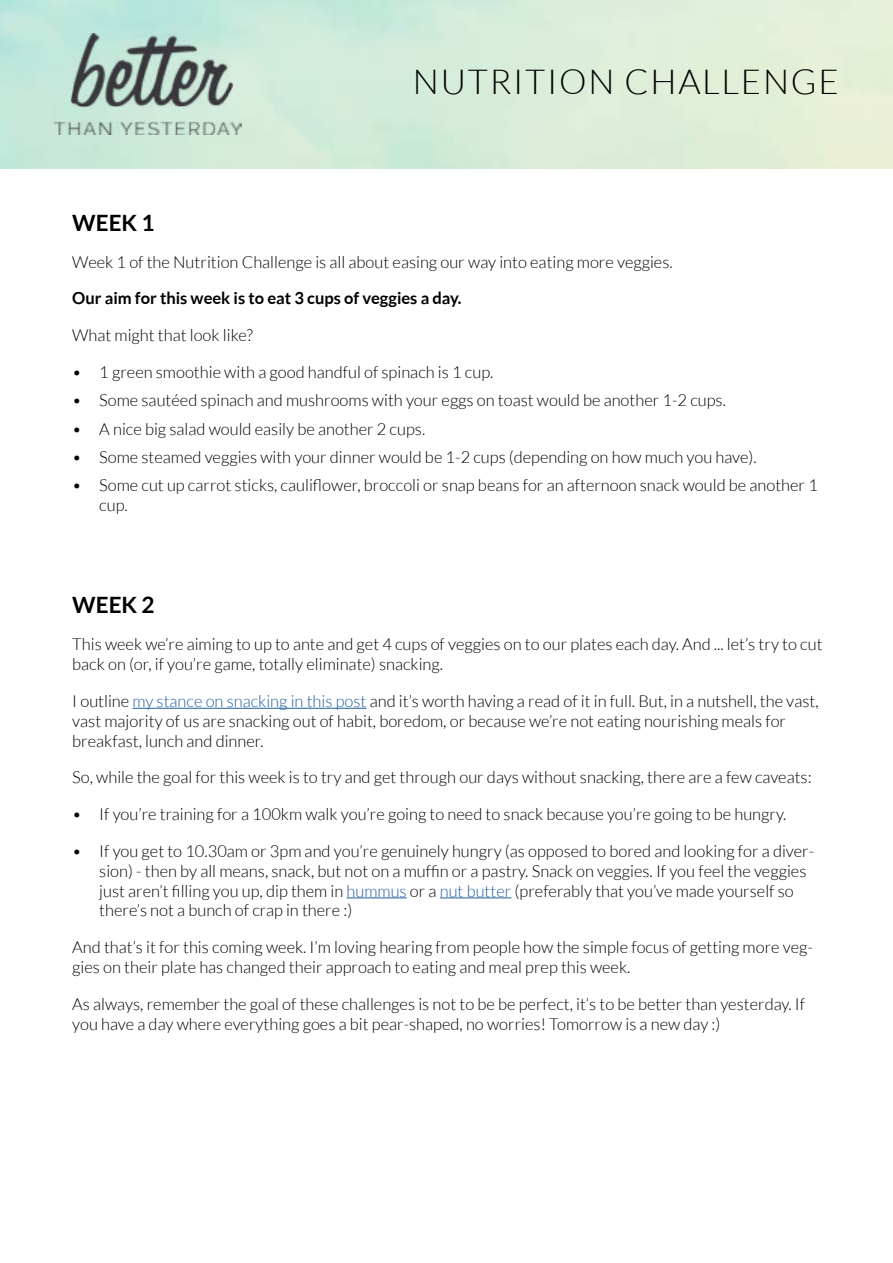
<style>
.page{position:relative;width:893px;height:1263px;background:#fff}
.page>*{position:absolute;margin:0;border:0;box-sizing:border-box;transform-origin:0 0}
.t1{font:300 34.5px "Lato";letter-spacing:.05em;color:#000}
.t2{font:700 22.5px "Lato";color:#000}
.t3{font:300 16.5px/19.8px "Lato";color:#000}
.t4{font:700 16.5px "Lato";color:#000}
.s1{color:#215e9e}
</style>
<div class="page">
<img style="left:0;top:0;width:893px;height:169px">
<img style="left:54px;top:34px;width:187px;height:101px">
<hr style="left:133px;top:708px;width:234px;height:1px;background:#215e9e">
<hr style="left:347px;top:898px;width:60px;height:1px;background:#215e9e">
<hr style="left:440px;top:898px;width:71px;height:1px;background:#215e9e">
<h1 class="t1" style="left:413px;top:64px;width:427px">NUTRITION CHALLENGE</h1>
<h2 class="t2" style="left:72px;top:210px;width:84px">WEEK 1</h2>
<p class="t3" style="left:72px;top:252px;width:602px">Week 1 of the Nutrition Challenge is all about easing our way into eating more veggies.</p>
<p class="t4" style="left:72px;top:289px;width:391px">Our aim for this week is to eat 3 cups of veggies a day.</p>
<p class="t3" style="left:72px;top:325px;width:182px">What might that look like?</p>
<p class="t3" style="left:72px;top:362px;width:423px">• 1 green smoothie with a good handful of spinach is 1 cup.</p>
<p class="t3" style="left:72px;top:391px;width:655px">• Some sautéed spinach and mushrooms with your eggs on toast would be another 1-2 cups.</p>
<p class="t3" style="left:72px;top:419px;width:354px">• A nice big salad would easily be another 2 cups.</p>
<p class="t3" style="left:72px;top:447px;width:686px">• Some steamed veggies with your dinner would be 1-2 cups (depending on how much you have).</p>
<p class="t3" style="left:99px;top:475px;width:720px;text-indent:-27px">• Some cut up carrot sticks, cauliflower, broccoli or snap beans for an afternoon snack would be another 1 cup.</p>
<h2 class="t2" style="left:72px;top:592px;width:84px">WEEK 2</h2>
<p class="t3" style="left:72px;top:634px;width:752px">This week we’re aiming to up to ante and get 4 cups of veggies on to our plates each day. And ... let’s try to cut back on (or, if you’re game, totally eliminate) snacking.</p>
<p class="t3" style="left:72px;top:691px;width:748px">I outline <span class="s1">my stance on snacking in this post</span> and it’s worth having a read of it in full. But, in a nutshell, the vast, vast majority of us are snacking out of habit, boredom, or because we’re not eating nourishing meals for breakfast, lunch and dinner.</p>
<p class="t3" style="left:72px;top:767px;width:741px">So, while the goal for this week is to try and get through our days without snacking, there are a few caveats:</p>
<p class="t3" style="left:72px;top:804px;width:715px">• If you’re training for a 100km walk you’re going to need to snack because you’re going to be hungry.</p>
<p class="t3" style="left:99px;top:841px;width:717px;text-indent:-27px">• If you get to 10.30am or 3pm and you’re genuinely hungry (as opposed to bored and looking for a diver&shy;sion) - then by all means, snack, but not on a muffin or a pastry. Snack on veggies. If you feel the veggies just aren’t filling you up, dip them in <span class="s1">hummus</span> or a <span class="s1">nut butter</span> (preferably that you’ve made yourself so there’s not a bunch of crap in there :)</p>
<p class="t3" style="left:72px;top:937px;width:742px">And that’s it for this coming week. I’m loving hearing from people how the simple focus of getting more veg&shy;gies on their plate has changed their approach to eating and meal prep this week.</p>
<p class="t3" style="left:72px;top:994px;width:734px">As always, remember the goal of these challenges is not to be be perfect, it’s to be better than yesterday. If you have a day where everything goes a bit pear-shaped, no worries! Tomorrow is a new day :)</p>
</div>
